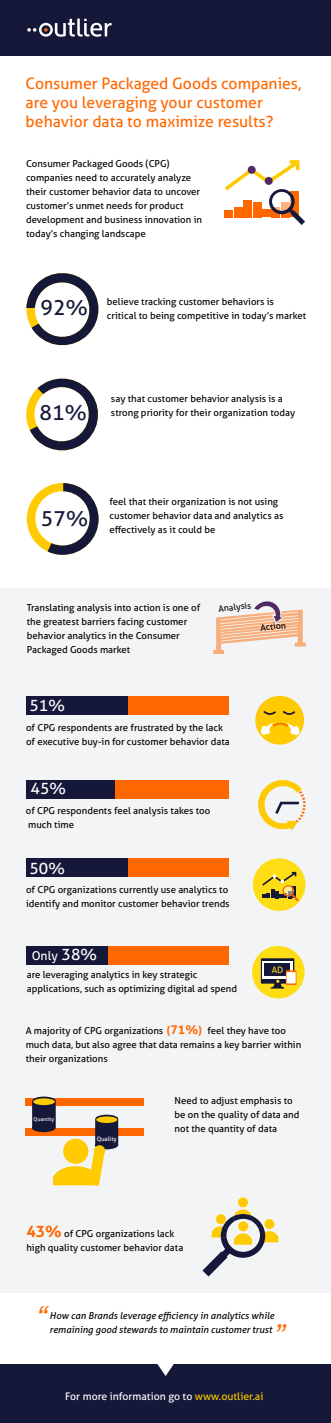
<style>
.page{position:relative;width:331px;height:1423px;background:#fff}
.page>*{position:absolute;margin:0;border:0;box-sizing:border-box;transform-origin:0 0}
.t1{font:italic 31.5px "Arial";color:#ff6700}
.t2{font:21px "Aller";color:#151839}
.t3{font:15.75px/18.9px "Aller";color:#ff6700}
.t4{font:15.75px "Aller";color:#fff}
.t5{font:12.25px "Aller";color:#fff}
.t6{font:10.5px "Aller";color:#fff}
.t7{font:9.62px/14px "Aller";color:#000}
.t8{font:italic 9.62px "Aller";color:#000}
.t9{font:8.75px "Aller";color:#000}
.t10{font:8.75px "Aller";color:#ffdd15}
.t11{font:6.12px "Aller";color:#fff}
.t12{font:5.25px "Aller";color:#fff}
.s1{font-size:15.75px}
.s2{font-weight:700;font-size:10.5px;color:#ff6700}
.s3{font-weight:700;font-size:12.25px;color:#ff6700}
.s4{font-weight:700;font-size:15.75px;color:#ff6700}
.s5{color:#ffcb00}
</style>
<div class="page">
<div style="left:0;top:588px;width:331px;height:704px;background:#f3f4f5"></div>
<div style="left:238px;top:1197px;width:10px;height:10px;background:#ffcb00;border-radius:50%"></div>
<svg style="left:202px;top:1209px;width:76px;height:67px"></svg>
<div style="left:0;top:1364px;width:331px;height:58px;background:#151839"></div>
<div style="left:88px;top:946px;width:141px;height:19px;background:#ff6700"></div>
<div style="left:27px;top:946px;width:81px;height:19px;background:#151839"></div>
<div style="left:110px;top:780px;width:119px;height:19px;background:#ff6700"></div>
<div style="left:26px;top:780px;width:89px;height:19px;background:#151839"></div>
<svg style="left:213px;top:601px;width:93px;height:53px"></svg>
<svg style="left:225px;top:160px;width:80px;height:65px"></svg>
<div style="left:224px;top:210px;width:9px;height:7px;background:#ff6700"></div>
<div style="left:0;top:0;width:331px;height:56px;background:#151839"></div>
<svg style="left:27px;top:19px;width:85px;height:18px"></svg>
<div style="left:26px;top:696px;width:102px;height:19px;background:#151839"></div>
<div style="left:128px;top:696px;width:101px;height:19px;background:#ff6700"></div>
<div style="left:26px;top:858px;width:101px;height:19px;background:#151839"></div>
<div style="left:128px;top:858px;width:101px;height:19px;background:#ff6700"></div>
<svg style="left:27px;top:483px;width:72px;height:72px"></svg>
<svg style="left:26px;top:273px;width:73px;height:73px"></svg>
<svg style="left:157px;top:1364px;width:17px;height:12px"></svg>
<div style="left:255px;top:696px;width:49px;height:48px;background:#ffcb00;border-radius:50%"></div>
<svg style="left:261px;top:710px;width:38px;height:25px"></svg>
<div style="left:258px;top:781px;width:48px;height:47px;border:3px dashed #ff6700;border-radius:50%"></div>
<svg style="left:258px;top:780px;width:45px;height:50px"></svg>
<div style="left:253px;top:858px;width:52px;height:53px;background:#ffdd15;border-radius:50%"></div>
<svg style="left:262px;top:872px;width:37px;height:29px"></svg>
<div style="left:252px;top:946px;width:52px;height:52px;background:#ffdd15;border-radius:50%"></div>
<svg style="left:261px;top:958px;width:35px;height:30px"></svg>
<div style="left:26px;top:1128px;width:118px;height:7px;background:#ff6700"></div>
<div style="left:26px;top:1097px;width:118px;height:8px;background:#ff6700"></div>
<svg style="left:32px;top:1096px;width:86px;height:89px"></svg>
<div style="left:94px;top:1145px;width:11px;height:11px;background:#ffcb00;border-radius:50%"></div>
<svg style="left:26px;top:378px;width:72px;height:73px"></svg>
<h3 class="t3" style="left:26px;top:74px;width:277px">Consumer Packaged Goods companies, are you leveraging your customer behavior data to maximize results?</h3>
<p class="t7" style="left:26px;top:157px;width:177px">Consumer Packaged Goods (CPG) companies need to accurately analyze their customer behavior data to uncover customer’s unmet needs for product development and business innovation in today’s changing landscape</p>
<h2 class="t2" style="left:40px;top:295px;width:49px">92%</h2>
<p class="t7" style="left:107px;top:294px;width:201px">believe tracking customer behaviors is<br>critical to being competitive in today’s market</p>
<h2 class="t2" style="left:40px;top:400px;width:49px">81%</h2>
<p class="t7" style="left:111px;top:391px;width:186px">say that customer behavior analysis is a strong priority for their organization today</p>
<h2 class="t2" style="left:41px;top:505px;width:49px">57%</h2>
<p class="t7" style="left:109px;top:494px;width:175px">feel that their organization is not using customer behavior data and analytics as effectively as it could be</p>
<p class="t7" style="left:27px;top:600px;width:175px">Translating analysis into action is one of the greatest barriers facing customer behavior analytics in the Consumer Packaged Goods market</p>
<p class="t9" style="left:218px;top:603px;width:34px;rotate:-6deg">Analysis</p>
<p class="t9" style="left:260px;top:622px;width:27px;rotate:-6deg">Action</p>
<h3 class="t4" style="left:29px;top:696px;width:37px">51%</h3>
<p class="t7" style="left:26px;top:720px;width:205px">of CPG respondents are frustrated by the lack of executive buy-in for customer behavior data</p>
<h3 class="t4" style="left:31px;top:779px;width:37px">45%</h3>
<p class="t7" style="left:26px;top:803px;width:186px">of CPG respondents feel analysis takes too much time</p>
<h3 class="t4" style="left:29px;top:858px;width:37px">50%</h3>
<p class="t7" style="left:26px;top:882px;width:205px">of CPG organizations currently use analytics to identify and monitor customer behavior trends</p>
<p class="t5" style="left:32px;top:948px;width:67px">Only <span class="s1">38%</span></p>
<p class="t7" style="left:27px;top:968px;width:212px">are leveraging analytics in key strategic applications, such as optimizing digital ad spend</p>
<p class="t10" style="left:271px;top:965px;width:13px">AD</p>
<p class="t7" style="left:26px;top:1023px;width:277px">A majority of CPG organizations <span class="s2">(</span><span class="s3">71%</span><span class="s2">)</span> feel they have too much data, but also agree that data remains a key barrier within their organizations</p>
<p class="t12" style="left:34px;top:1115px;width:22px">Quantity</p>
<p class="t11" style="left:97px;top:1135px;width:22px">Quality</p>
<p class="t7" style="left:174px;top:1093px;width:126px">Need to adjust emphasis to be on the quality of data and not the quantity of data</p>
<p class="t7" style="left:26px;top:1226px;width:158px"><span class="s4">43%</span> of CPG organizations lack high quality customer behavior data</p>
<h1 class="t1" style="left:36px;top:1297px;width:12px">“</h1>
<p class="t8" style="left:50px;top:1310px;width:226px">How can Brands leverage efficiency in analytics while</p>
<p class="t8" style="left:50px;top:1324px;width:224px">remaining good stewards to maintain customer trust</p>
<h1 class="t1" style="left:273px;top:1315px;width:12px">”</h1>
<p class="t6" style="left:65px;top:1390px;width:200px">For more information go to <span class="s5">www.outlier.ai</span></p>
</div>
